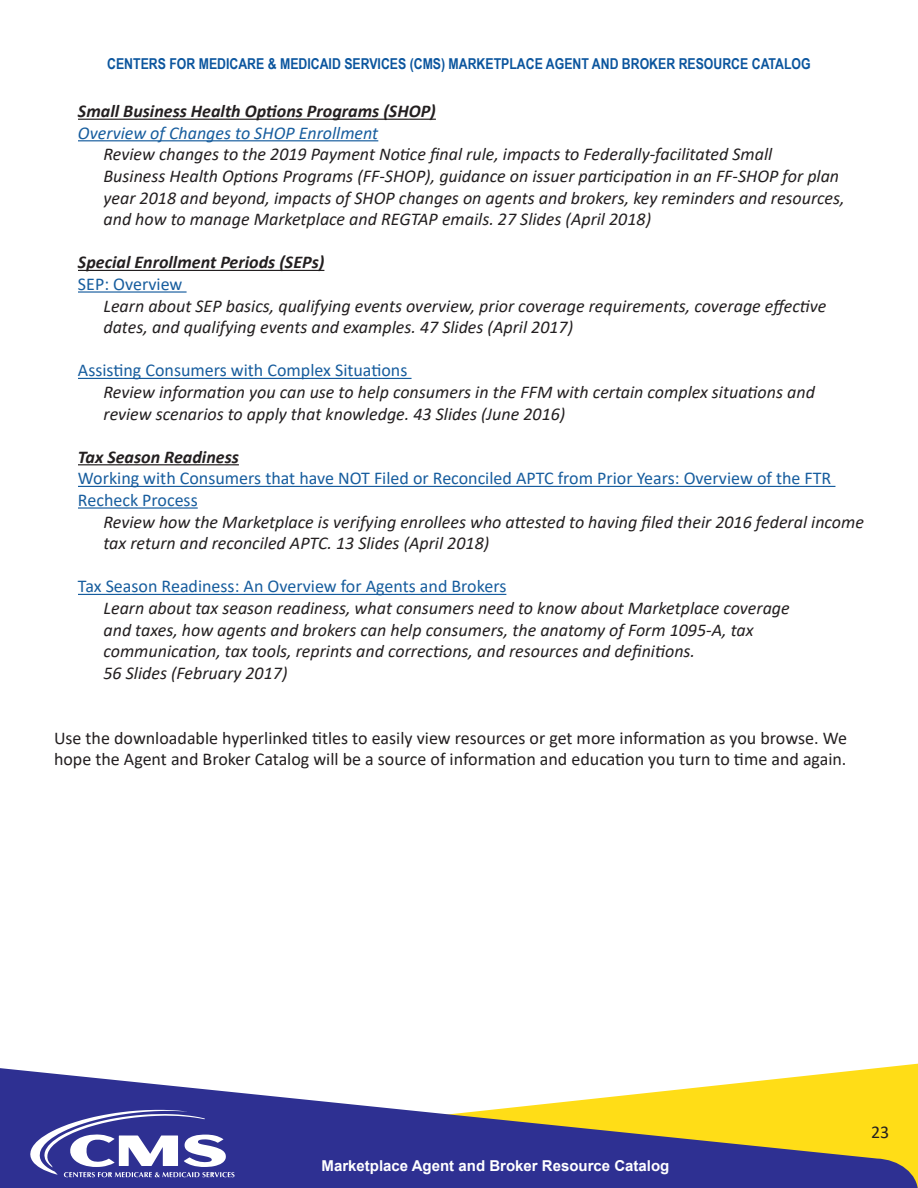
<style>
.page{position:relative;width:918px;height:1188px;background:#fff}
.page>*{position:absolute;margin:0;border:0;box-sizing:border-box;transform-origin:0 0}
.t1{font:italic 18px/21.6px "Calibri";color:#231f20}
.t2{font:18px/21.6px "Calibri";color:#175d9e}
.t3{font:18px/21.6px "Calibri";color:#231f20}
.t4{font:italic 700 18px "Calibri";color:#231f20}
.t5{font:italic 18px "Calibri";color:#175d9e}
.t6{font:700 15px "Arial Narrow";color:#0b559e}
.t7{font:700 15px "Arial";color:#fff}
</style>
<div class="page">
<svg style="left:0;top:1067px;width:918px;height:121px;fill:#2e3092"></svg>
<svg style="left:30px;top:1110px;width:205px;height:68px"></svg>
<hr style="left:78px;top:119px;width:358px;height:1px;background:#231f20">
<hr style="left:78px;top:140px;width:300px;height:1px;background:#175d9e">
<hr style="left:78px;top:270px;width:246px;height:1px;background:#231f20">
<hr style="left:78px;top:291px;width:109px;height:2px;background:#175d9e">
<hr style="left:78px;top:378px;width:334px;height:1px;background:#175d9e">
<hr style="left:78px;top:464px;width:161px;height:1px;background:#231f20">
<hr style="left:78px;top:486px;width:757px;height:1px;background:#175d9e">
<hr style="left:78px;top:507px;width:120px;height:2px;background:#175d9e">
<hr style="left:78px;top:594px;width:428px;height:1px;background:#175d9e">
<p class="t6" style="left:107px;top:53px;width:705px">CENTERS FOR MEDICARE &amp; MEDICAID SERVICES (CMS) MARKETPLACE AGENT AND BROKER RESOURCE CATALOG</p>
<h4 class="t4" style="left:78px;top:98px;width:359px">Small Business Health Options Programs (SHOP)</h4>
<p class="t5" style="left:78px;top:120px;width:302px">Overview of Changes to SHOP Enrollment</p>
<p class="t1" style="left:104px;top:143px;width:743px">Review changes to the 2019 Payment Notice final rule, impacts to Federally-facilitated Small<br>Business Health Options Programs (FF-SHOP), guidance on issuer participation in an FF-SHOP for plan year 2018 and beyond, impacts of SHOP changes on agents and brokers, key reminders and resources, and how to manage Marketplace and REGTAP emails. 27 Slides (April 2018)</p>
<h4 class="t4" style="left:78px;top:250px;width:248px">Special Enrollment Periods (SEPs)</h4>
<p class="t2" style="left:78px;top:273px;width:106px">SEP: Overview</p>
<p class="t1" style="left:103px;top:294px;width:724px">Learn about SEP basics, qualifying events overview, prior coverage requirements, coverage effective dates, and qualifying events and examples. 47 Slides (April 2017)</p>
<p class="t2" style="left:78px;top:359px;width:331px">Assisting Consumers with Complex Situations</p>
<p class="t1" style="left:104px;top:380px;width:713px">Review information you can use to help consumers in the FFM with certain complex situations and review scenarios to apply that knowledge. 43 Slides (June 2016)</p>
<h4 class="t4" style="left:78px;top:444px;width:162px">Tax Season Readiness</h4>
<p class="t2" style="left:78px;top:467px;width:755px">Working with Consumers that have NOT Filed or Reconciled APTC from Prior Years: Overview of the FTR<br>Recheck Process</p>
<p class="t1" style="left:104px;top:510px;width:762px">Review how the Marketplace is verifying enrollees who attested to having filed their 2016 federal income tax return and reconciled APTC. 13 Slides (April 2018)</p>
<p class="t2" style="left:78px;top:575px;width:430px">Tax Season Readiness: An Overview for Agents and Brokers</p>
<p class="t1" style="left:104px;top:596px;width:688px">Learn about tax season readiness, what consumers need to know about Marketplace coverage and taxes, how agents and brokers can help consumers, the anatomy of Form 1095-A, tax communication, tax tools, reprints and corrections, and resources and definitions.<br>56 Slides (February 2017)</p>
<p class="t3" style="left:54px;top:726px;width:795px">Use the downloadable hyperlinked titles to easily view resources or get more information as you browse. We hope the Agent and Broker Catalog will be a source of information and education you turn to time and again.</p>
<p class="t7" style="left:322px;top:1155px;width:349px">Marketplace Agent and Broker Resource Catalog</p>
<p class="t3" style="left:871px;top:1121px;width:20px">23</p>
</div>
